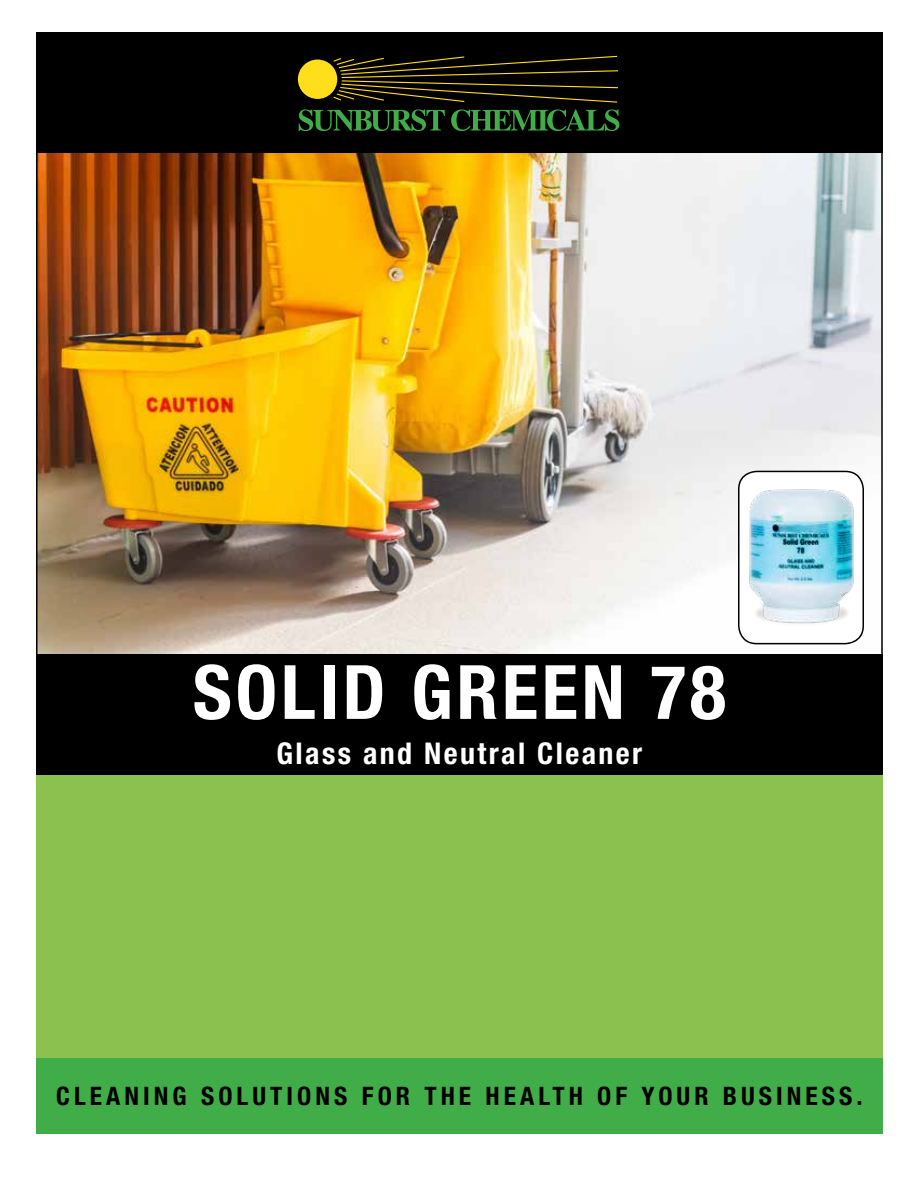
<style>
.page{position:relative;width:918px;height:1188px;background:#fff}
.page>*{position:absolute;margin:0;border:0;box-sizing:border-box;transform-origin:0 0}
.t1{font:700 condensed 75px "Helvetica Neue LT Std";letter-spacing:.05em;color:#fff}
.t2{font:700 condensed 30px "Helvetica Neue LT Std";letter-spacing:.08em;color:#fff}
.t3{font:700 condensed 25.5px "Helvetica Neue LT Std";letter-spacing:.16em;color:#000}
</style>
<div class="page">
<div style="left:36px;top:775px;width:847px;height:283px;background:#8bc14e"></div>
<div style="left:36px;top:1058px;width:847px;height:76px;background:#41ad49"></div>
<img style="left:38px;top:153px;width:843px;height:501px">
<div style="left:36px;top:654px;width:847px;height:121px;background:#000"></div>
<div style="left:739px;top:471px;width:124px;height:173px;background:#fff;border-radius:18px"></div>
<div style="left:738px;top:471px;width:126px;height:173px;border:2px solid #000;border-radius:18px"></div>
<hr style="left:881px;top:108px;width:2px;height:546px;background:#000">
<hr style="left:36px;top:108px;width:2px;height:546px;background:#000">
<div style="left:36px;top:32px;width:847px;height:121px;background:#000"></div>
<div style="left:298px;top:60px;width:39px;height:39px;background:#ffdf1c;border-radius:50%"></div>
<svg style="left:299px;top:109px;width:146px;height:22px"></svg>
<svg style="left:451px;top:109px;width:168px;height:22px"></svg>
<svg style="left:332px;top:55px;width:287px;height:48px"></svg>
<img style="left:749px;top:489px;width:105px;height:135px">
<h1 class="t1" style="left:193px;top:647px;width:535px">SOLID GREEN 78</h1>
<p class="t2" style="left:277px;top:735px;width:367px">Glass and Neutral Cleaner</p>
<p class="t3" style="left:56px;top:1081px;width:808px">CLEANING SOLUTIONS FOR THE HEALTH OF YOUR BUSINESS.</p>
</div>
